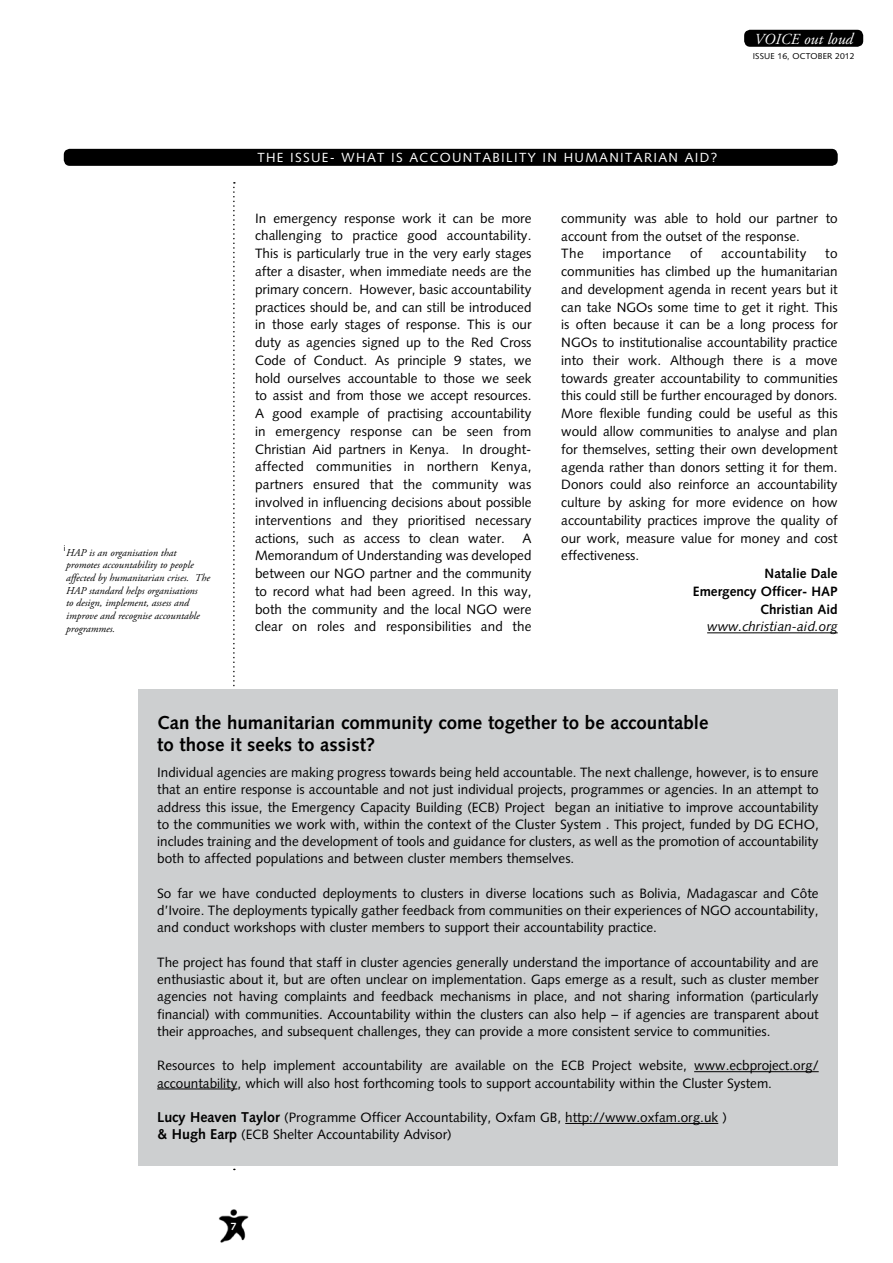
<style>
.page{position:relative;width:893px;height:1263px;background:#fff}
.page>*{position:absolute;margin:0;border:0;box-sizing:border-box;transform-origin:0 0}
.t1{font:700 18.75px/22.5px "Syntax LT Std";color:#000}
.t2{font:italic 15.9px "Adobe Garamond Pro";color:#fff}
.t3{font:13.5px/17.7px "Syntax LT Std";color:#000;text-align:justify}
.t4{font:700 13.5px/17.7px "Syntax LT Std";color:#000;text-align:right}
.t5{font:italic 13.5px "Syntax LT Std";color:#000}
.t6{font:13.2px "Syntax LT Std";letter-spacing:.1em;color:#fff}
.t7{font:italic 10.5px/12.6px "Adobe Garamond Pro";color:#000}
.t8{font:700 10.5px "Syntax LT Std";color:#fff}
.t9{font:8.55px "Syntax LT Std";letter-spacing:.015em;color:#000}
.t10{font:8.25px "Syntax LT Std";color:#000}
.s1{font-size:15.3px}
.s2{font-weight:700;font-size:14.25px}
</style>
<div class="page">
<img style="left:218px;top:1209px;width:31px;height:34px">
<div style="left:744px;top:30px;width:119px;height:17px;background:#000;border-radius:6px"></div>
<hr style="left:707px;top:632px;width:131px;height:1px;background:#000">
<div style="left:64px;top:149px;width:774px;height:17px;background:#000;border-radius:6px"></div>
<svg style="left:233px;top:182px;width:2px;height:988px"></svg>
<div style="left:138px;top:689px;width:700px;height:476px;background:#cdcfd0"></div>
<hr style="left:694px;top:1071px;width:125px;height:1px;background:#000">
<hr style="left:157px;top:1088px;width:80px;height:1px;background:#000">
<hr style="left:565px;top:1123px;width:153px;height:1px;background:#000">
<p class="t10" style="left:64px;top:543px;width:3px">i</p>
<p class="t7" style="left:66px;top:546px;width:146px">HAP is an organisation that promotes accountability to people affected by humanitarian crises. The<br>HAP standard helps organisations<br>to design, implement, assess and improve and recognise accountable programmes.</p>
<p class="t6" style="left:257px;top:150px;width:164px">THE ISSUE- WHAT IS ACCO</p>
<p class="t6" style="left:452px;top:150px;width:32px">UNTAB</p>
<p class="t6" style="left:501px;top:150px;width:134px">ILITY IN HUMANITAR</p>
<p class="t6" style="left:653px;top:150px;width:65px">IAN AID?</p>
<p class="t2" style="left:754px;top:29px;width:100px"><span class="s1">Voice</span> out loud</p>
<p class="t9" style="left:753px;top:51px;width:103px">ISSUE 16, october 2012</p>
<p class="t3" style="left:255px;top:209px;width:278px">In emergency response work it can be more challenging to practice good accountability.<br>This is particularly true in the very early stages after a disaster, when immediate needs are the primary concern. However, basic accountability practices should be, and can still be introduced in those early stages of response. This is our duty as agencies signed up to the Red Cross Code of Conduct. As principle 9 states, we hold ourselves accountable to those we seek to assist and from those we accept resources.<br>A good example of practising accountability in emergency response can be seen from Christian Aid partners in Kenya. In drought&shy;affected communities in northern Kenya, partners ensured that the community was involved in influencing decisions about possible interventions and they prioritised necessary actions, such as access to clean water.</p>
<p class="t3" style="left:255px;top:529px;width:278px;text-indent:267px">A Memorandum of Understanding was developed between our NGO partner and the community to record what had been agreed. In this way, both the community and the local NGO were clear on roles and responsibilities and the</p>
<p class="t3" style="left:561px;top:209px;width:278px;text-align:left">community was able to hold our partner to account from the outset of the response.<br>The</p>
<p class="t3" style="left:603px;top:245px;width:70px">importance</p>
<p class="t3" style="left:690px;top:245px;width:14px">of</p>
<p class="t3" style="left:721px;top:245px;width:87px">accountability</p>
<p class="t3" style="left:561px;top:245px;width:278px;text-indent:264px">to communities has climbed up the humanitarian and development agenda in recent years but it can take NGOs some time to get it right. This is often because it can be a long process for NGOs to institutionalise accountability practice into their work. Although there is a move towards greater accountability to communities this could still be further encouraged by donors.<br>More flexible funding could be useful as this would allow communities to analyse and plan for themselves, setting their own development agenda rather than donors setting it for them.<br>Donors could also reinforce an accountability culture by asking for more evidence on how accountability practices improve the quality of our work, measure value for money and cost effectiveness.</p>
<p class="t4" style="left:693px;top:565px;width:146px">Natalie Dale<br>Emergency Officer- HAP<br>Christian Aid</p>
<p class="t5" style="left:707px;top:619px;width:132px">www.christian-aid.org</p>
<h1 class="t1" style="left:157px;top:711px;width:553px">Can the humanitarian community come together to be accountable to those it seeks to assist?</h1>
<p class="t3" style="left:157px;top:764px;width:663px;line-height:17.2px">Individual agencies are making progress towards being held accountable. The next challenge, however, is to ensure that an entire response is accountable and not just individual projects, programmes or agencies. In an attempt to address this issue, the Emergency Capacity Building (ECB) Project began an initiative to improve accountability to the communities we work with, within the context of the Cluster System . This project, funded by DG ECHO, includes training and the development of tools and guidance for clusters, as well as the promotion of accountability both to affected populations and between cluster members themselves.</p>
<p class="t3" style="left:157px;top:884px;width:663px;line-height:17.2px">So far we have conducted deployments to clusters in diverse locations such as Bolivia, Madagascar and Côte d’Ivoire. The deployments typically gather feedback from communities on their experiences of NGO accountability, and conduct workshops with cluster members to support their accountability practice.</p>
<p class="t3" style="left:157px;top:953px;width:663px;line-height:17.2px">The project has found that staff in cluster agencies generally understand the importance of accountability and are enthusiastic about it, but are often unclear on implementation. Gaps emerge as a result, such as cluster member agencies not having complaints and feedback mechanisms in place, and not sharing information (particularly financial) with communities. Accountability within the clusters can also help – if agencies are transparent about their approaches, and subsequent challenges, they can provide a more consistent service to communities.</p>
<p class="t3" style="left:157px;top:1057px;width:663px;line-height:17.2px">Resources to help implement accountability are available on the ECB Project website, www.ecbproject.org/ accountability, which will also host forthcoming tools to support accountability within the Cluster System.</p>
<p class="t3" style="left:157px;top:1109px;width:571px;line-height:17.2px"><span class="s2">Lucy Heaven Taylor</span> (Programme Officer Accountability, Oxfam GB , http://www.oxfam.org.uk ) <span class="s2">&amp; Hugh Earp</span> (ECB Shelter Accountability Advisor)</p>
<p class="t8" style="left:231px;top:1220px;width:7px">7</p>
</div>
